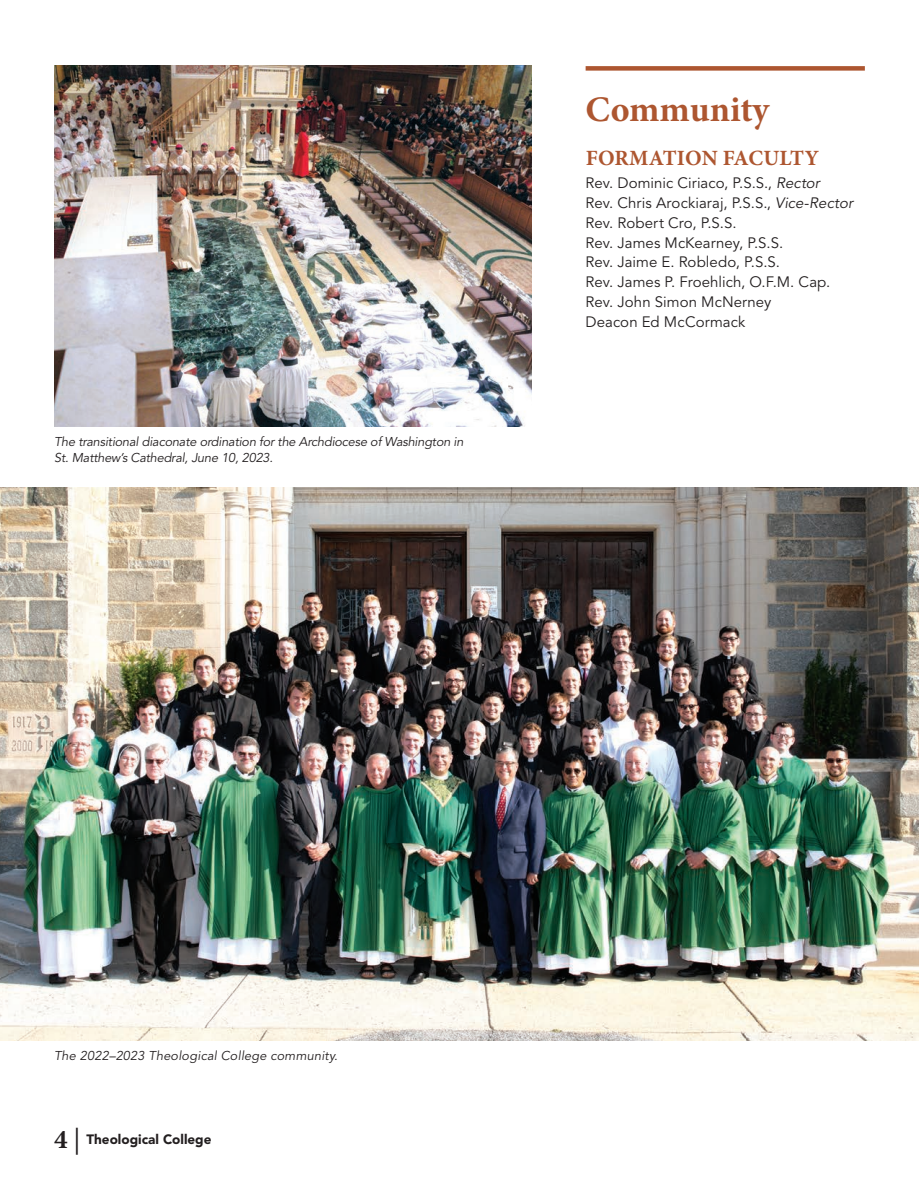
<style>
.page{position:relative;width:919px;height:1189px;background:#fff}
.page>*{position:absolute;margin:0;border:0;box-sizing:border-box;transform-origin:0 0}
._2022_Header{font:700 36px "Minion Pro";color:#ad5630}
._2022_Subhead1{font:700 21.75px "Minion Pro";letter-spacing:.005em;color:#ad5630}
.Text{font:15px "Avenir LT Std";letter-spacing:.005em;color:#231f20}
._2022_Name_Lists{font:15px "Avenir LT Std";color:#231f20}
.t1{font:900 13.5px "Avenir LT Std";color:#231f20}
._2022_Caption{font:italic 12.75px/16.5px "Avenir LT Std";letter-spacing:-.015em;color:#231f20}
._2022_Caption-2{font:italic 12.75px "Avenir LT Std";letter-spacing:.015em;color:#231f20}
.s1{font-style:italic}
.s2{font-family:"Minion Pro";font-weight:700;font-size:27px}
.s3{font-family:"Minion Pro";font-weight:400;font-size:27px}
</style>
<div class="page">
<img style="left:0;top:487px;width:918px;height:553px">
<img style="left:54px;top:66px;width:477px;height:360px">
<div style="left:585px;top:66px;width:279px;height:5px;background:#ad5630"></div>
<p class="_2022_Caption" style="left:54px;top:433px;width:411px">The transitional diaconate ordination for the Archdiocese of Washington in<br>St. Matthew’s Cathedral, June 10, 2023.</p>
<p class="_2022_Header" style="left:585px;top:84px;width:185px">Community</p>
<p class="_2022_Subhead1" style="left:585px;top:142px;width:235px">FORMATION FACULTY</p>
<p class="_2022_Name_Lists" style="left:585px;top:174px;width:236px">Rev. Dominic Ciriaco, P.S.S., <span class="s1">Rector</span></p>
<p class="_2022_Name_Lists" style="left:585px;top:194px;width:269px">Rev. Chris Arockiaraj, P.S.S., <span class="s1">Vice-Rector</span></p>
<p class="Text" style="left:585px;top:214px;width:152px">Rev. Robert Cro, P.S.S.</p>
<p class="Text" style="left:585px;top:234px;width:199px">Rev. James McKearney, P.S.S.</p>
<p class="Text" style="left:585px;top:253px;width:196px">Rev. Jaime E. Robledo, P.S.S.</p>
<p class="Text" style="left:585px;top:273px;width:246px">Rev. James P. Froehlich, O.F.M. Cap.</p>
<p class="Text" style="left:585px;top:293px;width:187px">Rev. John Simon McNerney</p>
<p class="Text" style="left:585px;top:313px;width:161px">Deacon Ed McCormack</p>
<p class="_2022_Caption-2" style="left:54px;top:1047px;width:285px">The 2022–2023 Theological College community.</p>
<p class="t1" style="left:54px;top:1131px;width:159px"><span class="s2">4</span> <span class="s3">|</span> Theological College</p>
</div>
